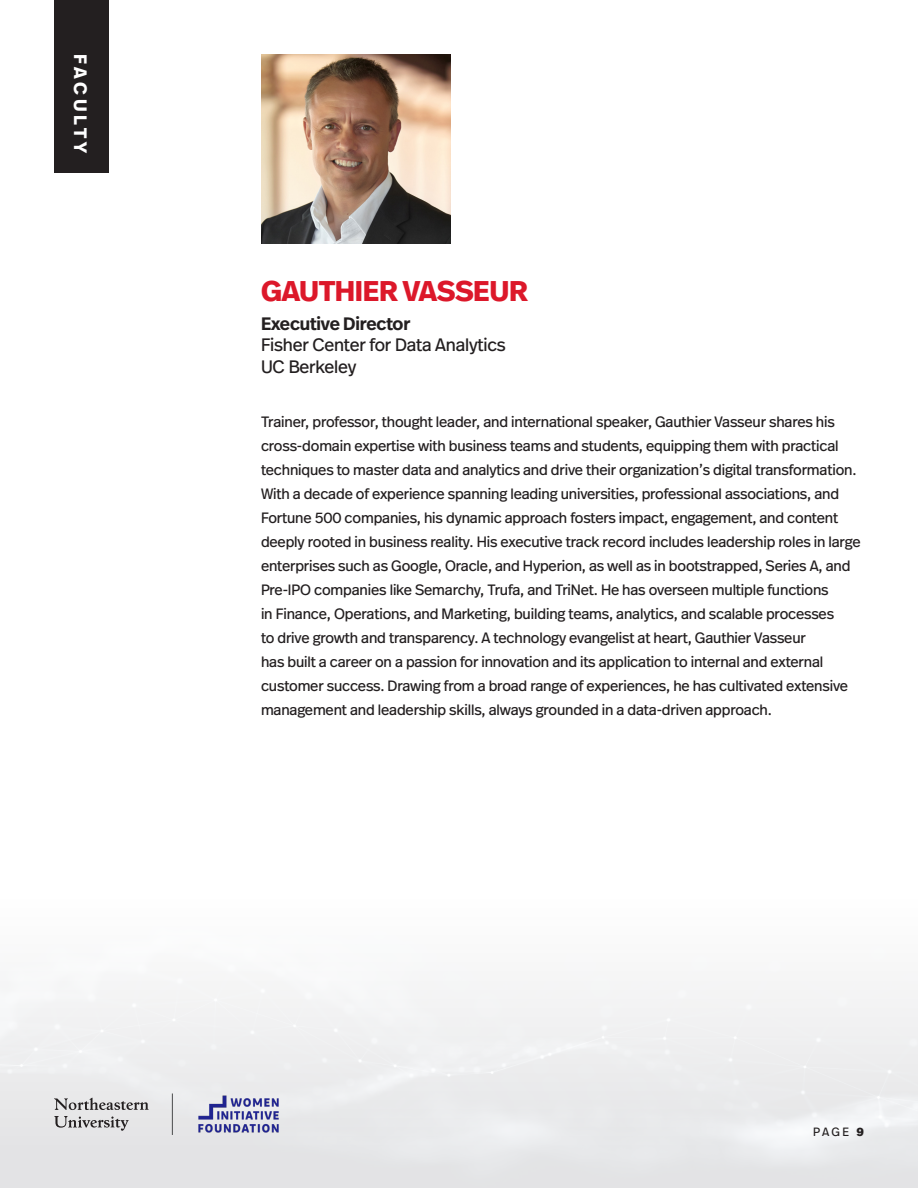
<style>
.page{position:relative;width:918px;height:1188px;background:#fff}
.page>*{position:absolute;margin:0;border:0;box-sizing:border-box;transform-origin:0 0}
.Body{font:700 28.5px "Real Head Pro";letter-spacing:-.01em;color:#dc182a}
.Body-2{font:18px/21.6px "Real Head Pro";letter-spacing:-.01em;color:#231f20}
.t1{font:700 18px "Real Head Pro";letter-spacing:.21em;color:#fff}
.Body-3{font:15px/24px "Real Head Pro";letter-spacing:-.01em;color:#231f20}
.t2{font:12px "Real Head Pro";color:#231f20}
.s1{font-weight:600}
.s2{font-weight:800}
</style>
<div class="page">
<img style="left:261px;top:54px;width:189px;height:189px">
<div style="left:54px;top:0;width:55px;height:173px;background:#231f20"></div>
<img style="left:196px;top:1094px;width:84px;height:41px">
<svg style="left:54px;top:1116px;width:75px;height:15px"></svg>
<svg style="left:54px;top:1098px;width:95px;height:12px"></svg>
<hr style="left:172px;top:1094px;width:1px;height:41px;background:#494a4b">
<p class="t1" style="left:94px;top:54px;width:101px;rotate:90deg">FACULTY</p>
<p class="Body" style="left:261px;top:271px;width:268px">GAUTHIER VASSEUR</p>
<p class="Body-2" style="left:261px;top:312px;width:246px"><span class="s1">Executive Director<br></span>Fisher Center for Data Analytics<br>UC Berkeley</p>
<p class="Body-3" style="left:261px;top:409px;width:601px">Trainer, professor, thought leader, and international speaker, Gauthier Vasseur shares his cross-domain expertise with business teams and students, equipping them with practical techniques to master data and analytics and drive their organization’s digital transformation.<br>With a decade of experience spanning leading universities, professional associations, and Fortune 500 companies, his dynamic approach fosters impact, engagement, and content deeply rooted in business reality. His executive track record includes leadership roles in large enterprises such as Google, Oracle, and Hyperion, as well as in bootstrapped, Series A, and Pre-IPO companies like Semarchy, Trufa, and TriNet. He has overseen multiple functions<br>in Finance, Operations, and Marketing, building teams, analytics, and scalable processes<br>to drive growth and transparency. A technology evangelist at heart, Gauthier Vasseur<br>has built a career on a passion for innovation and its application to internal and external customer success. Drawing from a broad range of experiences, he has cultivated extensive management and leadership skills, always grounded in a data-driven approach.</p>
<p class="t2" style="left:813px;top:1123px;width:52px">PAGE <span class="s2">9</span></p>
</div>
